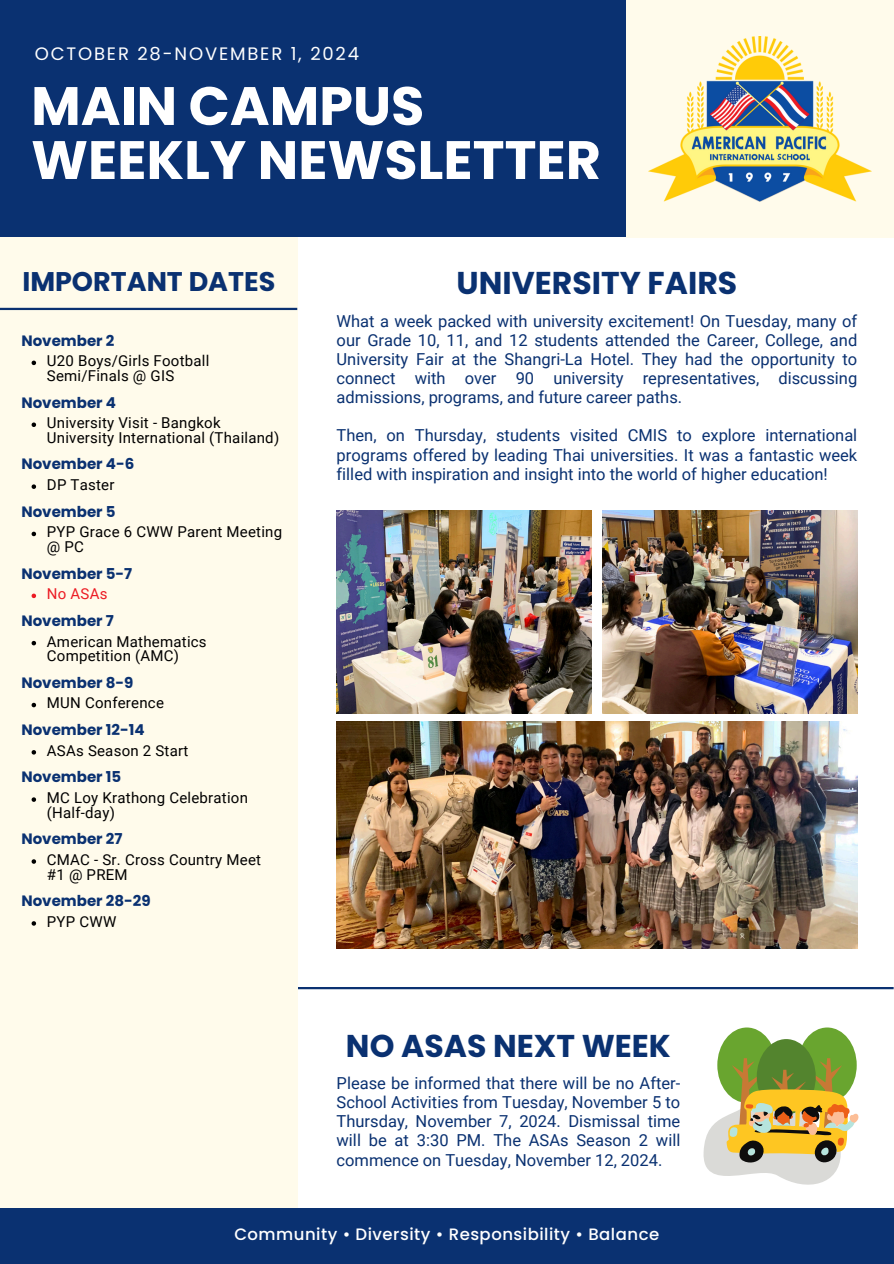
<style>
.page{position:relative;width:894px;height:1264px;background:#fff}
.page>*{position:absolute;margin:0;border:0;box-sizing:border-box;transform-origin:0 0}
.t1{font:700 54px/54px "Poppins";color:#fff}
.t2{font:700 31.5px "Poppins";color:#0a3171}
.t3{font:700 27px "Poppins";color:#0a3171}
.t4{font:18px "Poppins";letter-spacing:.1em;color:#fff}
.t5{font:16.5px/19.2px "Roboto";color:#0a3171;text-align:justify}
.t6{font:500 16.5px "Poppins";letter-spacing:.03em;color:#fff}
.t7{font:15px/14.7px "Roboto";letter-spacing:.015em;color:#000}
.t8{font:700 15px "Poppins";color:#0a3171}
.t9{font:15px "Roboto";letter-spacing:.015em;color:#ec1b23}
</style>
<div class="page">
<img style="left:336px;top:721px;width:521px;height:228px">
<hr style="left:0;top:987px;width:893px;height:2px;background:#0a3171">
<div style="left:0;top:231px;width:297px;height:993px;background:#fffbeb"></div>
<div style="left:0;top:1207px;width:893px;height:56px;background:#0a3171"></div>
<div style="left:0;top:0;width:625px;height:237px;background:#0a3171"></div>
<div style="left:625px;top:0;width:268px;height:237px;background:#fffbeb"></div>
<img style="left:648px;top:36px;width:222px;height:165px">
<hr style="left:0;top:308px;width:297px;height:2px;background:#0a3171">
<img style="left:337px;top:510px;width:254px;height:203px">
<img style="left:602px;top:510px;width:254px;height:203px">
<div style="left:797px;top:1027px;width:59px;height:75px;background:#69a52f;border-radius:50%"></div>
<div style="left:717px;top:1027px;width:59px;height:75px;background:#69a52f;border-radius:50%"></div>
<div style="left:756px;top:1039px;width:59px;height:75px;background:#53842e;border-radius:50%"></div>
<svg style="left:674px;top:1050px;width:196px;height:158px"></svg>
<svg style="left:32px;top:360px;width:4px;height:5px"></svg>
<svg style="left:32px;top:422px;width:4px;height:5px"></svg>
<svg style="left:32px;top:593px;width:4px;height:5px"></svg>
<svg style="left:32px;top:702px;width:4px;height:5px"></svg>
<svg style="left:32px;top:484px;width:4px;height:5px"></svg>
<svg style="left:32px;top:641px;width:4px;height:4px"></svg>
<svg style="left:32px;top:797px;width:4px;height:4px"></svg>
<svg style="left:32px;top:859px;width:4px;height:4px"></svg>
<svg style="left:32px;top:921px;width:4px;height:4px"></svg>
<svg style="left:32px;top:531px;width:4px;height:5px"></svg>
<svg style="left:32px;top:750px;width:4px;height:4px"></svg>
<h1 class="t4" style="left:35px;top:41px;width:326px">OCTOBER 28-NOVEMBER 1, 2024</h1>
<p class="t1" style="left:31px;top:79px;width:571px">MAIN CAMPUS<br>WEEKLY NEWSLETTER</p>
<p class="t3" style="left:22px;top:262px;width:254px">IMPORTANT DATES</p>
<p class="t2" style="left:456px;top:261px;width:282px">UNIVERSITY FAIRS</p>
<p class="t5" style="left:336px;top:311px;width:522px">What a week packed with university excitement! On Tuesday, many of our Grade 10, 11, and 12 students attended the Career, College, and University Fair at the Shangri-La Hotel. They had the opportunity to connect with over 90 university representatives, discussing admissions, programs, and future career paths.</p>
<p class="t5" style="left:336px;top:426px;width:522px">Then, on Thursday, students visited CMIS to explore international programs offered by leading Thai universities. It was a fantastic week filled with inspiration and insight into the world of higher education!</p>
<p class="t8" style="left:21px;top:330px;width:94px">November 2</p>
<p class="t7" style="left:47px;top:354px;width:164px">U20 Boys/Girls Football<br>Semi/Finals @ GIS</p>
<p class="t8" style="left:21px;top:392px;width:96px">November 4</p>
<p class="t7" style="left:47px;top:415px;width:234px">University Visit - Bangkok<br>University International (Thailand)</p>
<p class="t8" style="left:21px;top:453px;width:114px">November 4-6</p>
<p class="t7" style="left:47px;top:477px;width:69px">DP Taster</p>
<h2 class="t8" style="left:21px;top:501px;width:96px">November 5</h2>
<h6 class="t7" style="left:47px;top:525px;width:237px">PYP Grace 6 CWW Parent Meeting @ PC</h6>
<p class="t8" style="left:21px;top:563px;width:112px">November 5-7</p>
<p class="t9" style="left:47px;top:585px;width:62px">No ASAs</p>
<p class="t8" style="left:21px;top:610px;width:94px">November 7</p>
<p class="t7" style="left:47px;top:634px;width:161px">American Mathematics<br>Competition (AMC)</p>
<p class="t8" style="left:21px;top:672px;width:113px">November 8-9</p>
<p class="t7" style="left:47px;top:696px;width:118px">MUN Conference</p>
<p class="t8" style="left:21px;top:719px;width:125px">November 12-14</p>
<h6 class="t7" style="left:47px;top:743px;width:143px">ASAs Season 2 Start</h6>
<p class="t8" style="left:21px;top:766px;width:101px">November 15</p>
<p class="t7" style="left:47px;top:790px;width:202px">MC Loy Krathong Celebration (Half-day)</p>
<p class="t8" style="left:21px;top:828px;width:102px">November 27</p>
<p class="t7" style="left:47px;top:852px;width:215px">CMAC - Sr. Cross Country Meet #1 @ PREM</p>
<p class="t8" style="left:21px;top:890px;width:131px">November 28-29</p>
<p class="t7" style="left:47px;top:914px;width:71px">PYP CWW</p>
<h2 class="t2" style="left:346px;top:1023px;width:326px">NO ASAS NEXT WEEK</h2>
<h6 class="t5" style="left:336px;top:1073px;width:345px">Please be informed that there will be no After-School Activities from Tuesday, November 5 to Thursday, November 7, 2024. Dismissal time will be at 3:30 PM. The ASAs Season 2 will commence on Tuesday, November 12, 2024.</h6>
<h3 class="t6" style="left:234px;top:1222px;width:426px">Community • Diversity • Responsibility • Balance</h3>
</div>
